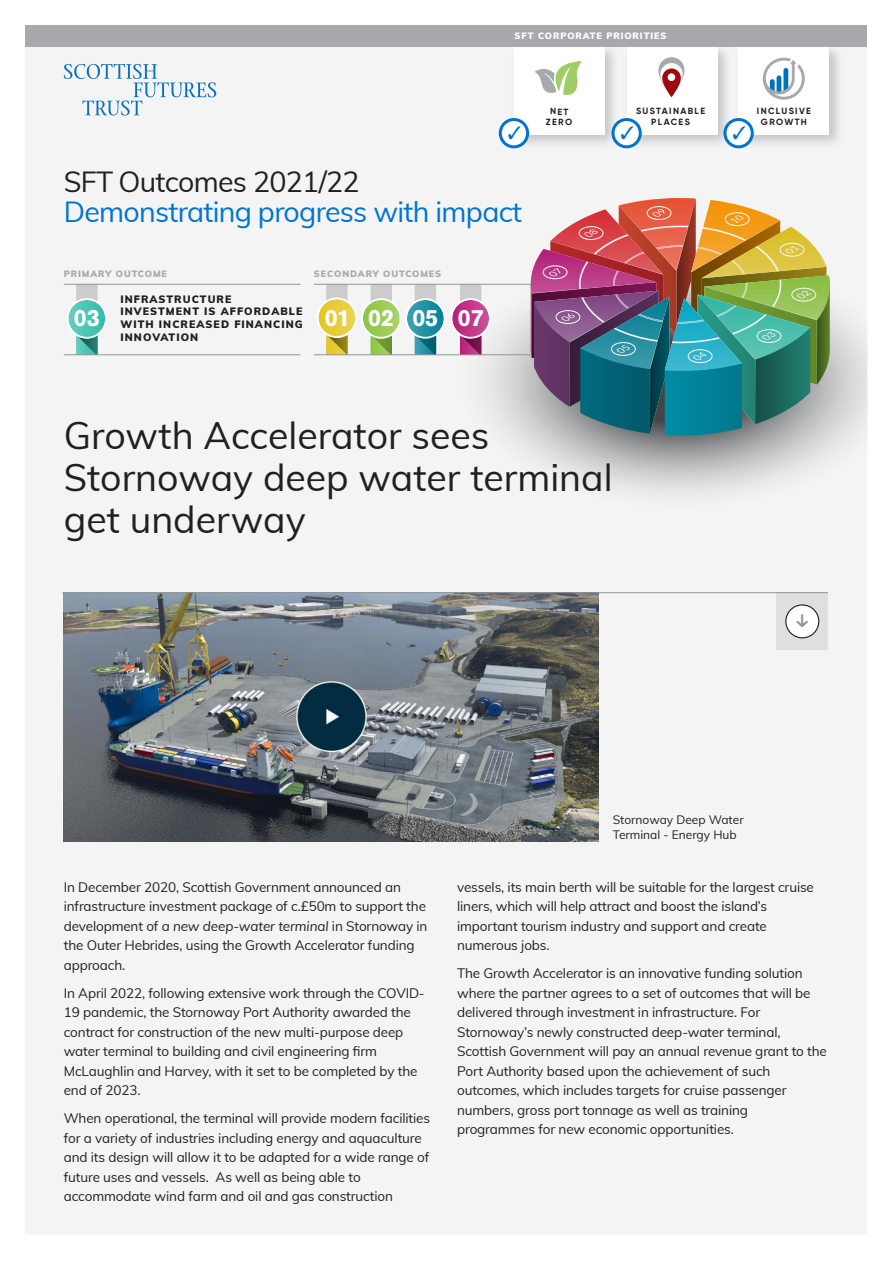
<style>
.page{position:relative;width:893px;height:1263px;background:#fff}
.page>*{position:absolute;margin:0;border:0;box-sizing:border-box;transform-origin:0 0}
.t1{font:37.5px/42px "Muli";color:#231f20}
.t2{font:28.5px "Muli";letter-spacing:-.025em;color:#0074cf}
.t3{font:28.5px "Muli";letter-spacing:-.025em;color:#231f20}
.t4{font:900 23.25px "Akzidenz Grotesk";color:#fff}
.t5{font:13.5px/19.5px "Muli";letter-spacing:-.01em;color:#231f20}
.t6{font:12px/15px "Muli";color:#231f20}
.t7{font:900 10.5px/12.8px "Muli";letter-spacing:.1em;color:#231f20}
.t8{font:700 9px/10.8px "Gilroy";letter-spacing:.15em;color:#231f20;text-align:center}
.t9{font:900 9px "Muli";letter-spacing:.1em;color:#a8a9ad}
.t10{font:900 9px "Muli";letter-spacing:.1em;color:#fff}
.s1{font-style:italic}
</style>
<div class="page">
<div style="left:26px;top:26px;width:841px;height:1209px;background:#231f20;opacity:.05"></div>
<img style="left:736px;top:47px;width:112px;height:107px">
<div style="left:739px;top:47px;width:90px;height:87px;background:#fff"></div>
<svg style="left:763px;top:58px;width:42px;height:42px"></svg>
<img style="left:624px;top:47px;width:112px;height:107px">
<div style="left:627px;top:47px;width:90px;height:87px;background:#fff"></div>
<svg style="left:658px;top:57px;width:26px;height:40px"></svg>
<div style="left:668px;top:73px;width:7px;height:8px;background:#fff;border-radius:50%"></div>
<img style="left:507px;top:47px;width:117px;height:107px">
<div style="left:514px;top:47px;width:91px;height:87px;background:#fff"></div>
<svg style="left:534px;top:61px;width:48px;height:34px"></svg>
<div style="left:26px;top:25px;width:841px;height:22px;background:#a8a9ad"></div>
<svg style="left:64px;top:64px;width:152px;height:51px"></svg>
<svg style="left:67px;top:285px;width:40px;height:69px"></svg>
<svg style="left:317px;top:285px;width:174px;height:69px"></svg>
<hr style="left:64px;top:354px;width:236px;height:1px;background:#939598">
<hr style="left:64px;top:284px;width:236px;height:1px;background:#939598">
<hr style="left:314px;top:284px;width:217px;height:1px;background:#939598">
<hr style="left:314px;top:354px;width:217px;height:1px;background:#939598">
<div style="left:777px;top:593px;width:51px;height:57px;background:#dfdfdf"></div>
<img style="left:64px;top:593px;width:535px;height:249px">
<hr style="left:62px;top:592px;width:766px;height:1px;background:#939598">
<svg style="left:785px;top:604px;width:34px;height:34px"></svg>
<svg style="left:499px;top:118px;width:30px;height:30px"></svg>
<svg style="left:611px;top:118px;width:31px;height:30px"></svg>
<svg style="left:723px;top:118px;width:31px;height:30px"></svg>
<p class="t10" style="left:515px;top:30px;width:153px">SFT CORPORATE PRIORITIES</p>
<h2 class="t3" style="left:64px;top:163px;width:297px">SFT Outcomes 2021/22</h2>
<h2 class="t2" style="left:64px;top:193px;width:460px">Demonstrating progress with impact</h2>
<p class="t9" style="left:64px;top:268px;width:105px">PRIMARY OUTCOME</p>
<p class="t9" style="left:314px;top:268px;width:129px">SECONDARY OUTCOMES</p>
<p class="t7" style="left:120px;top:292px;width:184px">INFRASTRUCTURE<br>INVESTMENT IS AFFORDABLE<br>WITH INCREASED FINANCING<br>INNOVATION</p>
<h3 class="t4" style="left:74px;top:310px;width:27px">03</h3>
<h3 class="t4" style="left:325px;top:310px;width:160px">01 02 05 07</h3>
<p class="t8" style="left:546px;top:107px;width:28px;rotate:1deg">NET<br>ZERO</p>
<p class="t8" style="left:636px;top:106px;width:71px">SUSTAINABLE<br>PLACES</p>
<p class="t8" style="left:757px;top:106px;width:56px">INCLUSIVE<br>GROWTH</p>
<h1 class="t1" style="left:64px;top:413px;width:550px">Growth Accelerator sees<br>Stornoway deep water terminal get underway</h1>
<p class="t5" style="left:64px;top:877px;width:365px">In December 2020, Scottish Government announced an infrastructure investment package of c.£50m to support the development of <span class="s1">a new deep-water terminal</span> in Stornoway in the Outer Hebrides, using the Growth Accelerator funding approach.</p>
<p class="t5" style="left:64px;top:983px;width:362px">In April 2022, following extensive work through the COVID-19 pandemic, the Stornoway Port Authority awarded the contract for construction of the new multi-purpose deep water terminal to building and civil engineering firm McLaughlin and Harvey, with it set to be completed by the end of 2023.</p>
<p class="t5" style="left:64px;top:1108px;width:368px">When operational, the terminal will provide modern facilities for a variety of industries including energy and aquaculture and its design will allow it to be adapted for a wide range of future uses and vessels. As well as being able to accommodate wind farm and oil and gas construction</p>
<p class="t6" style="left:613px;top:812px;width:132px">Stornoway Deep Water<br>Terminal - Energy Hub</p>
<p class="t5" style="left:457px;top:877px;width:358px">vessels, its main berth will be suitable for the largest cruise liners, which will help attract and boost the island’s important tourism industry and support and create numerous jobs.</p>
<p class="t5" style="left:457px;top:963px;width:371px">The Growth Accelerator is an innovative funding solution where the partner agrees to a set of outcomes that will be delivered through investment in infrastructure. For Stornoway’s newly constructed deep-water terminal, Scottish Government will pay an annual revenue grant to the Port Authority based upon the achievement of such outcomes, which includes targets for cruise passenger numbers, gross port tonnage as well as training programmes for new economic opportunities.</p>
</div>
